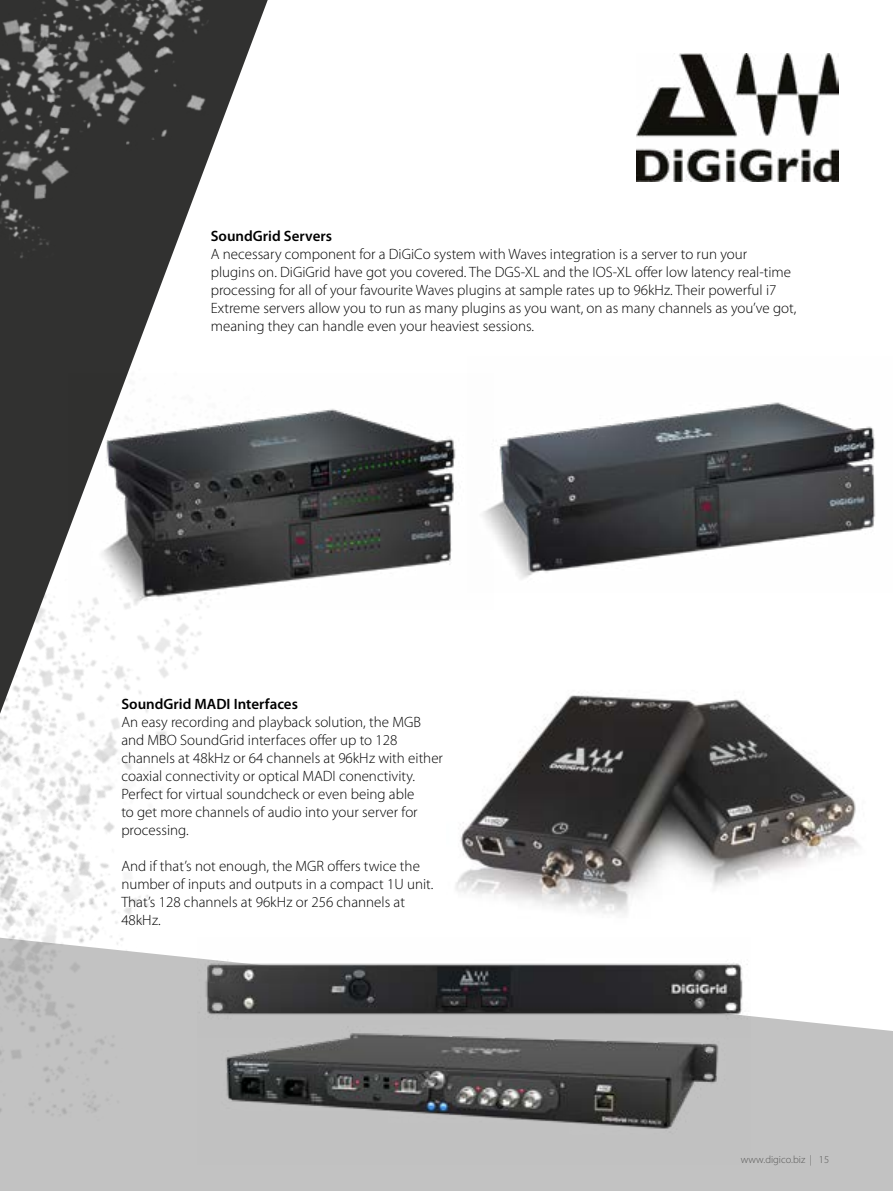
<style>
.page{position:relative;width:893px;height:1191px;background:#fff}
.page>*{position:absolute;margin:0;border:0;box-sizing:border-box;transform-origin:0 0}
.t1{font:300 15px/18px "Myriad Pro";color:#000}
.t2{font:600 15px "Myriad Pro";color:#000}
.t3{font:300 10.5px "Myriad Pro";color:#575756}
</style>
<div class="page">
<div style="left:745px;top:1016px;width:148px;height:175px;background:#c2c2c2"></div>
<img style="left:0;top:713px;width:168px;height:190px">
<svg style="left:0;top:377px;width:202px;height:336px"></svg>
<img style="left:0;top:0;width:268px;height:377px">
<img style="left:637px;top:54px;width:201px;height:127px">
<img style="left:493px;top:402px;width:383px;height:181px">
<img style="left:68px;top:374px;width:425px;height:235px">
<img style="left:454px;top:690px;width:406px;height:229px">
<img style="left:197px;top:958px;width:551px;height:45px">
<img style="left:197px;top:1003px;width:553px;height:161px">
<p class="t2" style="left:211px;top:226px;width:123px">SoundGrid Servers</p>
<p class="t1" style="left:211px;top:245px;width:587px">A necessary component for a DiGiCo system with Waves integration is a server to run your<br>plugins on. DiGiGrid have got you covered. The DGS-XL and the IOS-XL offer low latency real-time processing for all of your favourite Waves plugins at sample rates up to 96kHz. Their powerful i7<br>Extreme servers allow you to run as many plugins as you want, on as many channels as you’ve got, meaning they can handle even your heaviest sessions.</p>
<p class="t2" style="left:121px;top:694px;width:178px">SoundGrid MADI Interfaces</p>
<p class="t1" style="left:121px;top:713px;width:323px">An easy recording and playback solution, the MGB and MBO SoundGrid interfaces offer up to 128 channels at 48kHz or 64 channels at 96kHz with either coaxial connectivity or optical MADI conenctivity.<br>Perfect for virtual soundcheck or even being able<br>to get more channels of audio into your server for processing.</p>
<p class="t1" style="left:121px;top:857px;width:314px">And if that’s not enough, the MGR offers twice the number of inputs and outputs in a compact 1U unit.<br>That’s 128 channels at 96kHz or 256 channels at 48kHz.</p>
<p class="t3" style="left:741px;top:1153px;width:90px">www.digico.biz | 15</p>
</div>
